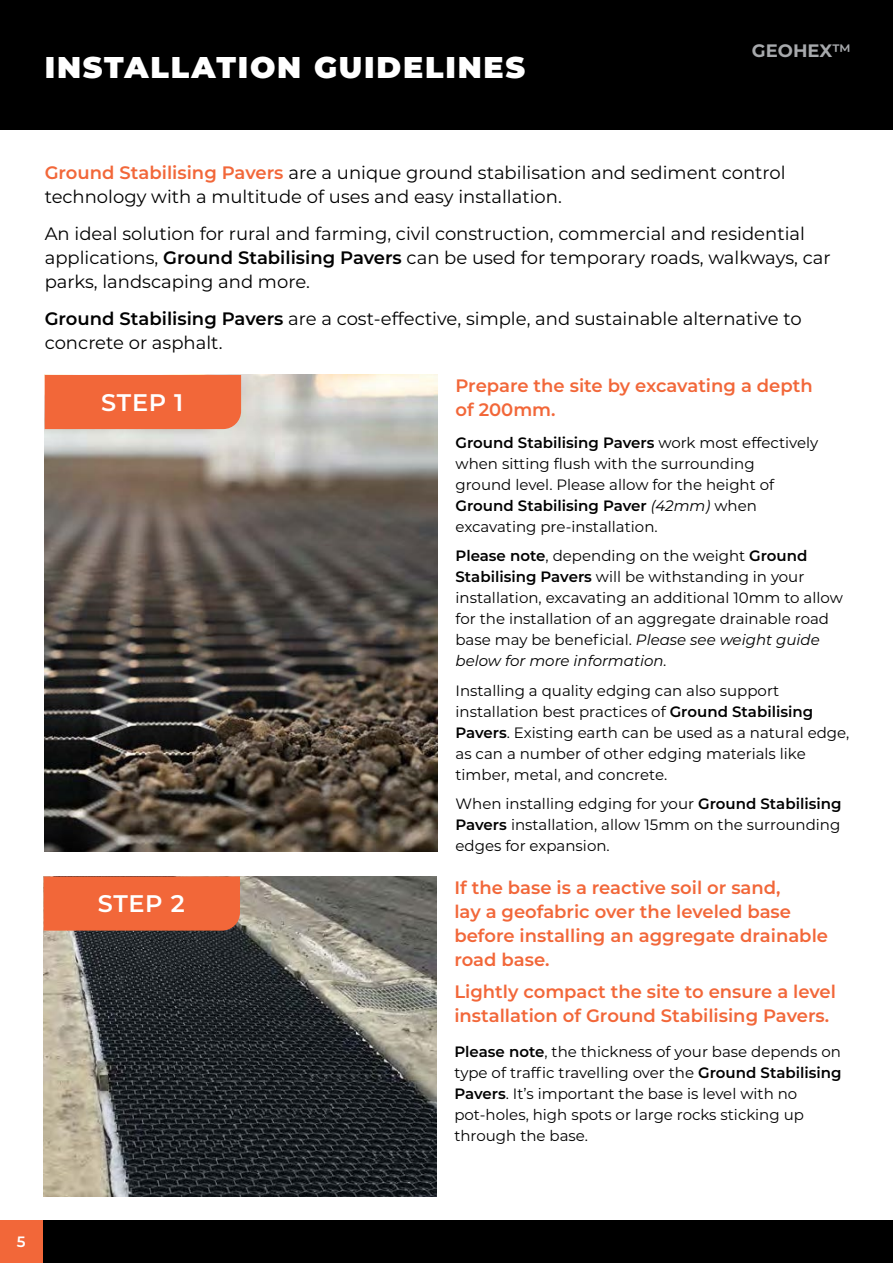
<style>
.page{position:relative;width:893px;height:1263px;background:#fff}
.page>*{position:absolute;margin:0;border:0;box-sizing:border-box;transform-origin:0 0}
.t1{font:900 30px "Montserrat";letter-spacing:.06em;color:#fff}
.t2{font:600 24px "Montserrat";letter-spacing:.03em;color:#fff}
.t3{font:18px/24px "Montserrat";color:#000}
.t4{font:600 18px/24px "Montserrat";color:#f26739}
.t5{font:700 18px "Montserrat";color:#a7a9ac}
.t6{font:15px/21px "Montserrat";color:#000}
.t7{font:600 15px "Montserrat";color:#fff}
.s1{font-weight:600}
.s2{font-weight:600;color:#f26739}
.s3{font-style:italic}
</style>
<div class="page">
<div style="left:0;top:1221px;width:893px;height:42px;background:#000"></div>
<div style="left:0;top:1221px;width:43px;height:42px;background:#f26739"></div>
<div style="left:0;top:0;width:893px;height:129px;background:#000"></div>
<img style="left:45px;top:375px;width:392px;height:476px">
<div style="left:45px;top:375px;width:196px;height:54px;background:#f26739"></div>
<img style="left:44px;top:876px;width:392px;height:320px">
<div style="left:44px;top:876px;width:196px;height:55px;background:#f26739"></div>
<h1 class="t1" style="left:45px;top:45px;width:482px">INSTALLATION GUIDELINES</h1>
<p class="t5" style="left:752px;top:37px;width:101px">GEOHEX<span class="s1">™</span></p>
<p class="t3" style="left:45px;top:160px;width:742px"><span class="s2">Ground Stabilising Pavers</span> are a unique ground stabilisation and sediment control technology with a multitude of uses and easy installation.</p>
<p class="t3" style="left:45px;top:221px;width:787px">An ideal solution for rural and farming, civil construction, commercial and residential applications, <span class="s1">Ground Stabilising Pavers</span> can be used for temporary roads, walkways, car parks, landscaping and more.</p>
<p class="t3" style="left:45px;top:305px;width:758px"><span class="s1">Ground Stabilising Pavers</span> are a cost-effective, simple, and sustainable alternative to concrete or asphalt.</p>
<h2 class="t2" style="left:101px;top:385px;width:84px">STEP 1</h2>
<h2 class="t2" style="left:98px;top:887px;width:88px">STEP 2</h2>
<p class="t4" style="left:455px;top:373px;width:359px">Prepare the site by excavating a depth of 200mm.</p>
<p class="t6" style="left:455px;top:431px;width:364px"><span class="s1">Ground Stabilising Pavers</span> work most effectively when sitting flush with the surrounding<br>ground level. Please allow for the height of <span class="s1">Ground Stabilising Paver</span> <span class="s3">(42mm)</span> when excavating pre-installation.</p>
<p class="t6" style="left:455px;top:545px;width:389px"><span class="s1">Please note</span>, depending on the weight <span class="s1">Ground Stabilising Pavers</span> will be withstanding in your installation, excavating an additional 10mm to allow for the installation of an aggregate drainable road base may be beneficial. <span class="s3">Please see weight guide below for more information.</span></p>
<p class="t6" style="left:455px;top:680px;width:395px">Installing a quality edging can also support installation best practices of <span class="s1">Ground Stabilising Pavers</span>. Existing earth can be used as a natural edge, as can a number of other edging materials like timber, metal, and concrete.</p>
<p class="t6" style="left:455px;top:793px;width:388px;text-align:justify">When installing edging for your <span class="s1">Ground Stabilising Pavers</span> installation, allow 15mm on the surrounding edges for expansion.</p>
<p class="t4" style="left:454px;top:875px;width:375px">If the base is a reactive soil or sand,<br>lay a geofabric over the leveled base before installing an aggregate drainable road base.</p>
<p class="t4" style="left:454px;top:979px;width:383px">Lightly compact the site to ensure a level installation of Ground Stabilising Pavers.</p>
<p class="t6" style="left:454px;top:1040px;width:389px"><span class="s1">Please note</span>, the thickness of your base depends on type of traffic travelling over the <span class="s1">Ground Stabilising Pavers</span>. It’s important the base is level with no pot-holes, high spots or large rocks sticking up through the base.</p>
<p class="t7" style="left:17px;top:1231px;width:10px">5</p>
</div>
